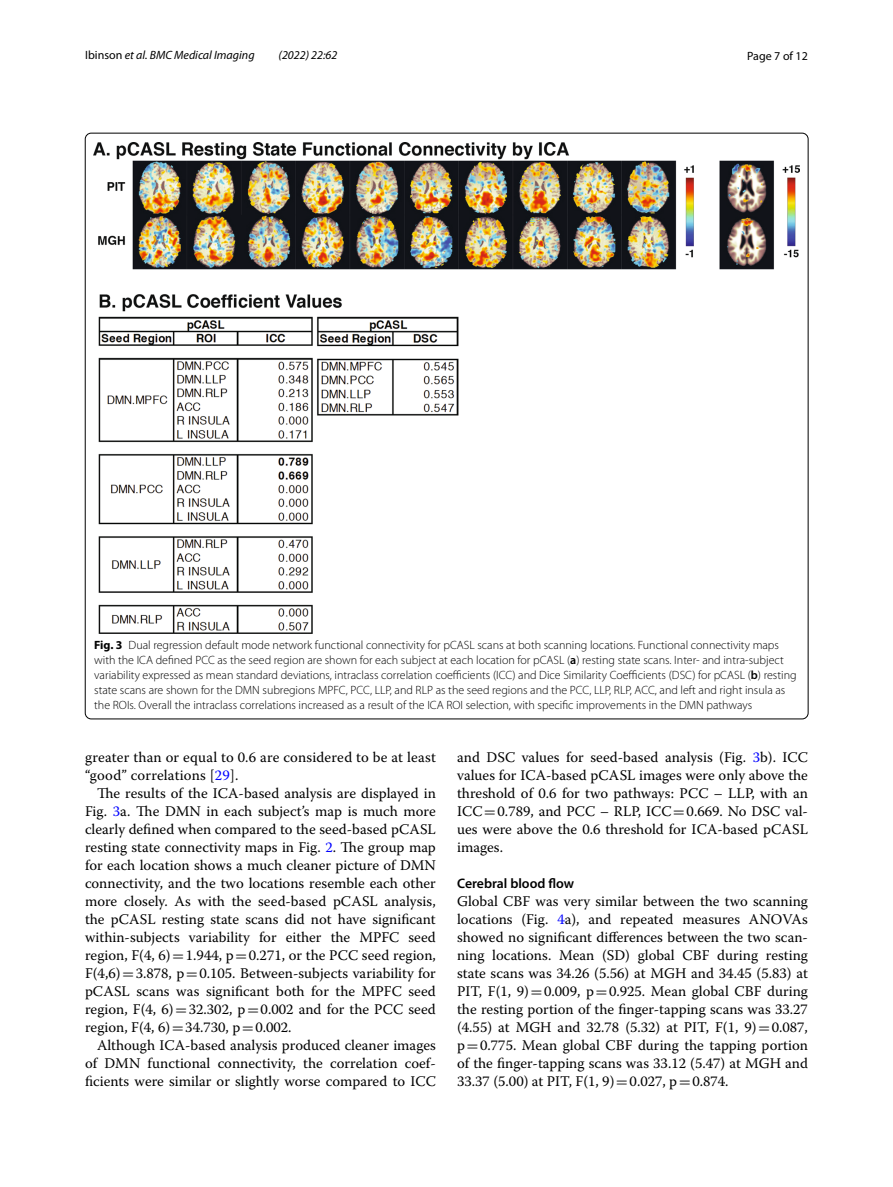
<style>
.page{position:relative;width:893px;height:1187px;background:#fff}
.page>*{position:absolute;margin:0;border:0;box-sizing:border-box;transform-origin:0 0}
.t1{font:14.7px/18px "Warnock Pro";color:#000;text-align:justify}
.t2{font:600 13.8px "Myriad Pro";color:#000}
.t3{font:300 12px/15px "Myriad Pro";color:#000}
.t4{font:italic 12px "Myriad Pro";color:#000}
.t5{font:12px "Myriad Pro";color:#000}
.s1{font-style:normal}
.s2{font-weight:700}
.s3{font-weight:600}
.s4{color:#00f}
.s5{font-family:"MTSY"}
</style>
<div class="page">
<img style="left:94px;top:142px;width:706px;height:491px">
<p class="t4" style="left:85px;top:48px;width:171px"><span class="s1">Ibinson</span> et al. BMC Medical Imaging</p>
<p class="t4" style="left:279px;top:48px;width:60px">(2022) 22:62</p>
<p class="t5" style="left:747px;top:48px;width:62px">Page 7 of 12</p>
<p class="t3" style="left:94px;top:637px;width:704px"><span class="s2">Fig. 3</span> Dual regression default mode network functional connectivity for pCASL scans at both scanning locations. Functional connectivity maps with the ICA defined PCC as the seed region are shown for each subject at each location for pCASL (<span class="s3">a</span>) resting state scans. Inter- and intra-subject variability expressed as mean standard deviations, intraclass correlation coefficients (ICC) and Dice Similarity Coefficients (DSC) for pCASL (<span class="s3">b</span>) resting state scans are shown for the DMN subregions MPFC, PCC, LLP, and RLP as the seed regions and the PCC, LLP, RLP, ACC, and left and right insula as the ROIs. Overall the intraclass correlations increased as a result of the ICA ROI selection, with specific improvements in the DMN pathways</p>
<p class="t1" style="left:85px;top:747px;width:352px">greater than or equal to 0.6 are considered to be at least “good” correlations [<span class="s4">29</span>].</p>
<p class="t1" style="left:85px;top:783px;width:352px;text-indent:12px">The results of the ICA-based analysis are displayed in Fig. <span class="s4">3</span>a. The DMN in each subject’s map is much more clearly defined when compared to the seed-based pCASL resting state connectivity maps in Fig. <span class="s4">2</span>. The group map for each location shows a much cleaner picture of DMN connectivity, and the two locations resemble each other more closely. As with the seed-based pCASL analysis, the pCASL resting state scans did not have significant within-subjects variability for either the MPFC seed region, F(4, 6)<span class="s5">=</span>1.944, p<span class="s5">=</span>0.271, or the PCC seed region, F(4,6)<span class="s5">=</span>3.878, p<span class="s5">=</span>0.105. Between-subjects variability for pCASL scans was significant both for the MPFC seed region, F(4, 6)<span class="s5">=</span>32.302, p<span class="s5">=</span>0.002 and for the PCC seed region, F(4, 6)<span class="s5">=</span>34.730, p<span class="s5">=</span>0.002.</p>
<p class="t1" style="left:85px;top:1035px;width:352px;text-indent:12px">Although ICA-based analysis produced cleaner images of DMN functional connectivity, the correlation coef&shy;ficients were similar or slightly worse compared to ICC</p>
<p class="t1" style="left:457px;top:747px;width:352px">and DSC values for seed-based analysis (Fig. <span class="s4">3</span>b). ICC values for ICA-based pCASL images were only above the threshold of 0.6 for two pathways: PCC – LLP, with an ICC<span class="s5">=</span>0.789, and PCC – RLP, ICC<span class="s5">=</span>0.669. No DSC val&shy;ues were above the 0.6 threshold for ICA-based pCASL images.</p>
<p class="t2" style="left:457px;top:874px;width:118px">Cerebral blood flow</p>
<p class="t1" style="left:457px;top:891px;width:352px">Global CBF was very similar between the two scanning locations (Fig. <span class="s4">4</span>a), and repeated measures ANOVAs showed no significant differences between the two scan&shy;ning locations. Mean (SD) global CBF during resting state scans was 34.26 (5.56) at MGH and 34.45 (5.83) at PIT, F(1, 9)<span class="s5">=</span>0.009, p<span class="s5">=</span>0.925. Mean global CBF during the resting portion of the finger-tapping scans was 33.27 (4.55) at MGH and 32.78 (5.32) at PIT, F(1, 9)<span class="s5">=</span>0.087, p<span class="s5">=</span>0.775. Mean global CBF during the tapping portion of the finger-tapping scans was 33.12 (5.47) at MGH and 33.37 (5.00) at PIT, F(1, 9)<span class="s5">=</span>0.027, p<span class="s5">=</span>0.874.</p>
</div>
